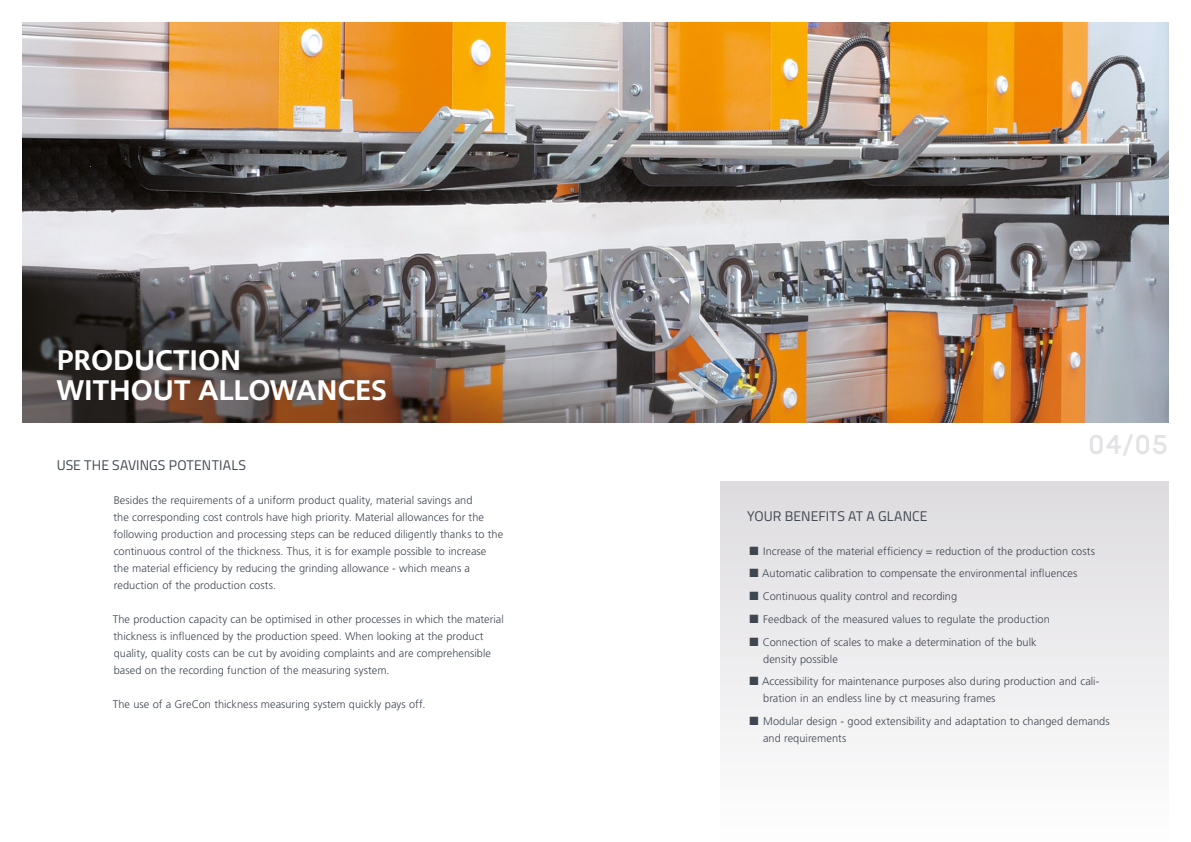
<style>
.page{position:relative;width:1191px;height:842px;background:#fff}
.page>*{position:absolute;margin:0;border:0;box-sizing:border-box;transform-origin:0 0}
.t1{font:28px/30px "MINI Type Headline";color:#fff}
.t2{font:700 26px "Normal";color:#e4e2e5}
.t3{font:14px "Titillium";letter-spacing:.005em;color:#3e4650}
.t4{font:300 11px/17px "Frutiger LT Std";letter-spacing:.005em;color:#3e4650}
</style>
<div class="page">
<img style="left:23px;top:23px;width:1145px;height:399px">
<div style="left:720px;top:482px;width:448px;height:360px;background:linear-gradient(to bottom,#dddbde,#fefefe)"></div>
<h1 class="t1" style="left:57px;top:345px;width:332px">PRODUCTION<br>WITHOUT ALLOWANCES</h1>
<p class="t3" style="left:57px;top:455px;width:191px">USE THE SAVINGS POTENTIALS</p>
<p class="t4" style="left:114px;top:492px;width:391px">Besides the requirements of a uniform product quality, material savings and<br>the corresponding cost controls have high priority. Material allowances for the following production and processing steps can be reduced diligently thanks to the continuous control of the thickness. Thus, it is for example possible to increase the material efficiency by reducing the grinding allowance - which means a reduction of the production costs.</p>
<p class="t4" style="left:113px;top:611px;width:393px">The production capacity can be optimised in other processes in which the material thickness is influenced by the production speed. When looking at the product quality, quality costs can be cut by avoiding complaints and are comprehensible based on the recording function of the measuring system.</p>
<p class="t4" style="left:113px;top:696px;width:314px">The use of a GreCon thickness measuring system quickly pays off.</p>
<h2 class="t2" style="left:1088px;top:432px;width:82px">04/05</h2>
<p class="t3" style="left:747px;top:506px;width:182px">YOUR BENEFITS AT A GLANCE</p>
<p class="t4" style="left:749px;top:543px;width:347px">■ Increase of the material efficiency = reduction of the production costs</p>
<p class="t4" style="left:749px;top:565px;width:329px">■ Automatic calibration to compensate the environmental influences</p>
<p class="t4" style="left:749px;top:588px;width:209px">■ Continuous quality control and recording</p>
<p class="t4" style="left:749px;top:611px;width:302px">■ Feedback of the measured values to regulate the production</p>
<p class="t4" style="left:763px;top:633px;width:275px;text-indent:-14px">■ Connection of scales to make a determination of the bulk density possible</p>
<p class="t4" style="left:763px;top:673px;width:338px;text-indent:-14px">■ Accessibility for maintenance purposes also during production and cali&shy;bration in an endless line by ct measuring frames</p>
<p class="t4" style="left:763px;top:713px;width:348px;text-indent:-13px">■ Modular design - good extensibility and adaptation to changed demands and requirements</p>
</div>
